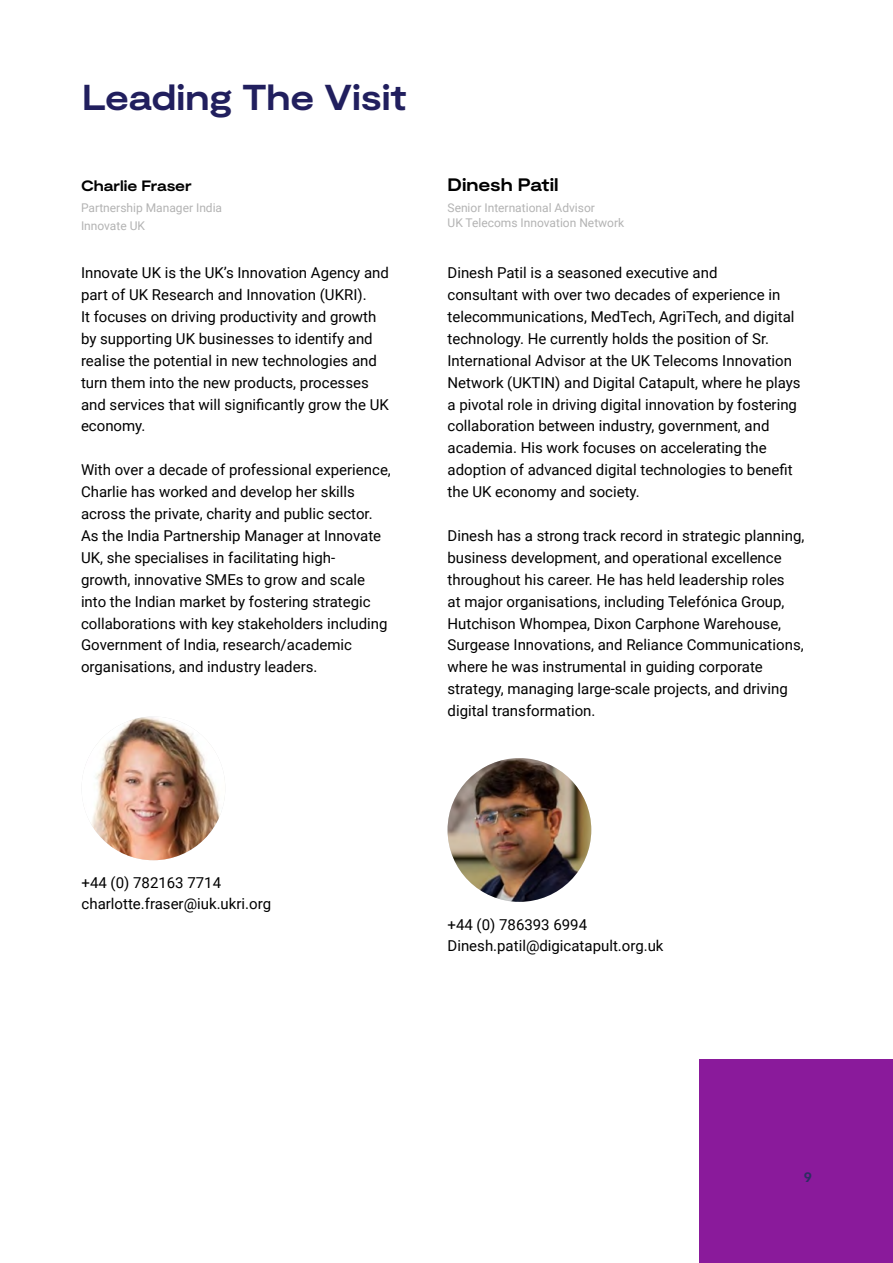
<style>
.page{position:relative;width:893px;height:1263px;background:#fff}
.page>*{position:absolute;margin:0;border:0;box-sizing:border-box;transform-origin:0 0}
.t1{font:700 expanded 36px "Moderat";letter-spacing:-.005em;color:#211f5e}
.t2{font:700 expanded 18px "Moderat";color:#000}
.t3{font:15px/21.9px "Roboto";color:#000}
.t4{font:700 expanded 15px "Moderat";letter-spacing:-.005em;color:#000}
.t5{font:700 15px "Moderat";color:#2e2d62}
.t6{font:12px/18px "Roboto";color:#b3b3b3}
</style>
<div class="page">
<div style="left:699px;top:1059px;width:194px;height:204px;background:#8a1a9b"></div>
<img style="left:448px;top:758px;width:143px;height:144px;border-radius:72px">
<img style="left:82px;top:716px;width:143px;height:144px;border-radius:72px">
<h1 class="t1" style="left:82px;top:76px;width:326px">Leading The Visit</h1>
<p class="t4" style="left:81px;top:177px;width:112px">Charlie Fraser</p>
<p class="t6" style="left:81px;top:198px;width:143px">Partnership Manager India<br>Innovate UK</p>
<p class="t3" style="left:81px;top:261px;width:309px">Innovate UK is the UK’s Innovation Agency and part of UK Research and Innovation (UKRI).<br>It focuses on driving productivity and growth by supporting UK businesses to identify and realise the potential in new technologies and turn them into the new products, processes and services that will significantly grow the UK economy.</p>
<p class="t3" style="left:81px;top:458px;width:311px">With over a decade of professional experience, Charlie has worked and develop her skills across the private, charity and public sector.<br>As the India Partnership Manager at Innovate UK, she specialises in facilitating high-<br>growth, innovative SMEs to grow and scale into the Indian market by fostering strategic collaborations with key stakeholders including Government of India, research/academic organisations, and industry leaders.</p>
<p class="t2" style="left:448px;top:174px;width:113px">Dinesh Patil</p>
<p class="t6" style="left:448px;top:199px;width:178px;line-height:15px">Senior International Advisor<br>UK Telecoms Innovation Network</p>
<p class="t3" style="left:448px;top:261px;width:355px">Dinesh Patil is a seasoned executive and<br>consultant with over two decades of experience in telecommunications, MedTech, AgriTech, and digital technology. He currently holds the position of Sr.<br>International Advisor at the UK Telecoms Innovation Network (UKTIN) and Digital Catapult, where he plays a pivotal role in driving digital innovation by fostering collaboration between industry, government, and academia. His work focuses on accelerating the adoption of advanced digital technologies to benefit the UK economy and society.</p>
<p class="t3" style="left:448px;top:524px;width:358px">Dinesh has a strong track record in strategic planning, business development, and operational excellence throughout his career. He has held leadership roles<br>at major organisations, including Telefónica Group, Hutchison Whompea, Dixon Carphone Warehouse, Surgease Innovations, and Reliance Communications, where he was instrumental in guiding corporate strategy, managing large-scale projects, and driving digital transformation.</p>
<p class="t3" style="left:82px;top:871px;width:191px;line-height:21px">+44 (0) 782163 7714 charlotte.fraser@iuk.ukri.org</p>
<p class="t3" style="left:448px;top:913px;width:217px;line-height:21px">+44 (0) 786393 6994<br>Dinesh.patil@digicatapult.org.uk</p>
<p class="t5" style="left:804px;top:1168px;width:10px">9</p>
</div>
